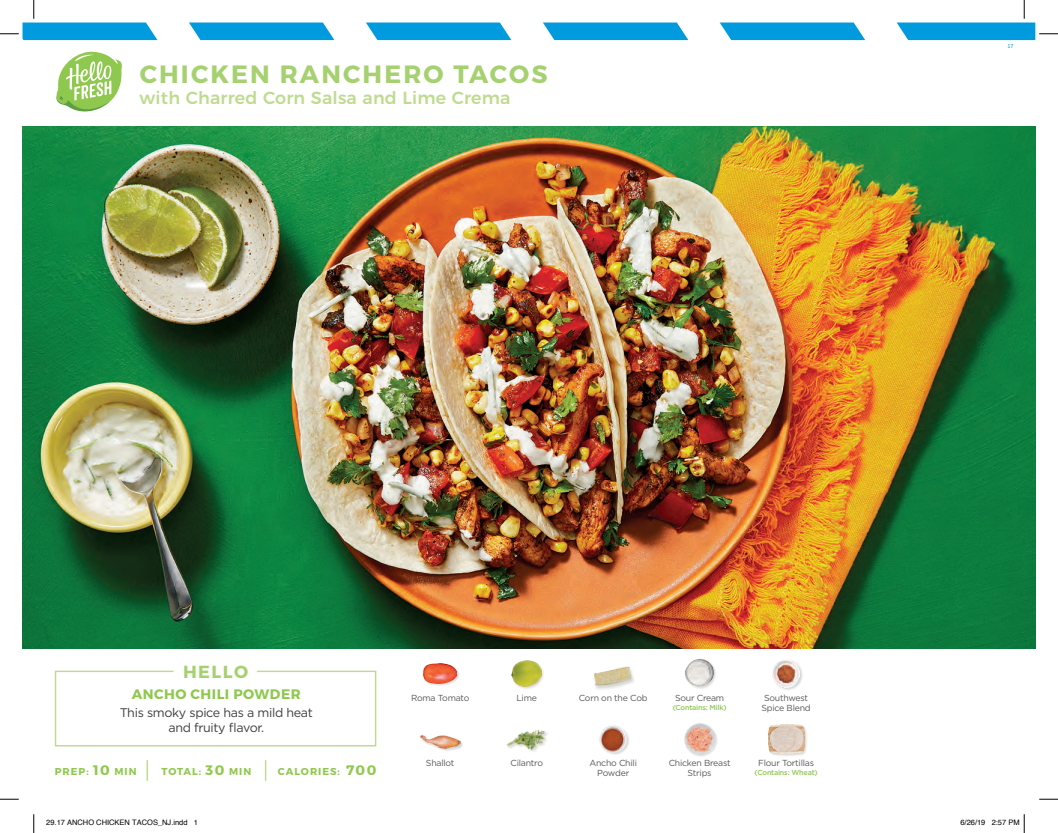
<style>
.page{position:relative;width:1058px;height:833px;background:#fff}
.page>*{position:absolute;margin:0;border:0;box-sizing:border-box;transform-origin:0 0}
.t1{font:700 25px "Montserrat";letter-spacing:.085em;color:#a6d170}
.t2{font:500 17.5px "Montserrat";letter-spacing:.01em;color:#bedb8e}
.t3{font:700 17.5px "Montserrat";letter-spacing:.085em;color:#a6d170}
.t4{font:700 13.75px "Montserrat";letter-spacing:.035em;color:#8fc84e}
.t5{font:12.5px/15px "Gotham";letter-spacing:-.025em;color:#3e3e3f;text-align:center}
.t6{font:700 10px "Montserrat";letter-spacing:.1em;color:#8fc84e}
.t7{font:8.75px/10px "Gotham";letter-spacing:-.025em;color:#57585a;text-align:center}
.t8{font:7.5px "Helvetica";color:#000}
.t9{font:500 7.25px "Gotham";letter-spacing:-.025em;color:#8fc84e}
.t10{font:6.25px "Source Sans Pro";color:#009bde}
.s1{font-size:13.75px}
</style>
<div class="page">
<svg style="left:189px;top:23px;width:145px;height:17px;background:#13a2e0"></svg>
<svg style="left:366px;top:23px;width:145px;height:17px;background:#13a2e0"></svg>
<svg style="left:543px;top:23px;width:145px;height:17px;background:#13a2e0"></svg>
<svg style="left:720px;top:23px;width:145px;height:17px;background:#13a2e0"></svg>
<svg style="left:54px;top:670px;width:323px;height:77px"></svg>
<hr style="left:146px;top:760px;width:2px;height:20px;background:#bedb8e">
<svg style="left:265px;top:760px;width:1px;height:20px"></svg>
<svg style="left:56px;top:51px;width:66px;height:61px"></svg>
<img style="left:23px;top:127px;width:1012px;height:521px">
<div style="left:420px;top:734px;width:44px;height:18px;background:#231f20;opacity:.2"></div>
<img style="left:420px;top:734px;width:41px;height:16px">
<div style="left:423px;top:663px;width:37px;height:24px;background:#231f20;opacity:.2"></div>
<img style="left:424px;top:663px;width:32px;height:20px">
<div style="left:599px;top:724px;width:31px;height:32px;background:#231f20;opacity:.2"></div>
<img style="left:599px;top:725px;width:27px;height:27px">
<img style="left:594px;top:666px;width:40px;height:23px">
<img style="left:506px;top:729px;width:41px;height:23px">
<div style="left:511px;top:660px;width:34px;height:30px;background:#231f20;opacity:.2"></div>
<img style="left:512px;top:661px;width:29px;height:25px">
<div style="left:683px;top:722px;width:36px;height:35px;background:#231f20;opacity:.2"></div>
<img style="left:683px;top:723px;width:33px;height:31px">
<img style="left:685px;top:659px;width:31px;height:30px">
<div style="left:767px;top:723px;width:40px;height:34px;background:#231f20;opacity:.2"></div>
<img style="left:768px;top:724px;width:36px;height:29px">
<div style="left:771px;top:659px;width:32px;height:32px;background:#231f20;opacity:.2"></div>
<img style="left:772px;top:659px;width:28px;height:28px">
<svg style="left:0;top:798px;width:19px;height:2px"></svg>
<svg style="left:1039px;top:798px;width:19px;height:2px"></svg>
<svg style="left:0;top:0;width:157px;height:40px"></svg>
<svg style="left:33px;top:814px;width:2px;height:19px"></svg>
<svg style="left:896px;top:0;width:162px;height:40px"></svg>
<svg style="left:1023px;top:814px;width:2px;height:19px"></svg>
<h1 class="t1" style="left:140px;top:59px;width:409px">CHICKEN RANCHERO TACOS</h1>
<h2 class="t2" style="left:140px;top:84px;width:372px">with Charred Corn Salsa and Lime Crema</h2>
<p class="t10" style="left:1007px;top:42px;width:8px">17</p>
<h2 class="t3" style="left:183px;top:661px;width:67px">HELLO</h2>
<h3 class="t4" style="left:132px;top:686px;width:170px">ANCHO CHILI POWDER</h3>
<h3 class="t5" style="left:120px;top:704px;width:195px">This smoky spice has a mild heat and fruity flavor.</h3>
<p class="t6" style="left:55px;top:765px;width:83px">PREP: <span class="s1">10</span> MIN</p>
<p class="t6" style="left:162px;top:765px;width:91px">TOTAL: <span class="s1">30</span> MIN</p>
<p class="t6" style="left:278px;top:765px;width:100px">CALORIES: <span class="s1">700</span></p>
<p class="t7" style="left:411px;top:693px;width:60px">Roma Tomato</p>
<p class="t7" style="left:579px;top:693px;width:70px">Corn on the Cob</p>
<p class="t7" style="left:675px;top:693px;width:51px">Sour Cream</p>
<p class="t7" style="left:761px;top:693px;width:51px;text-align:left">Southwest<br>Spice Blend</p>
<p class="t7" style="left:516px;top:693px;width:22px">Lime</p>
<p class="t9" style="left:672px;top:702px;width:55px">(Contains: Milk)</p>
<p class="t7" style="left:426px;top:758px;width:30px">Shallot</p>
<p class="t7" style="left:668px;top:758px;width:63px">Chicken Breast<br>Strips</p>
<p class="t7" style="left:510px;top:758px;width:34px">Cilantro</p>
<p class="t7" style="left:758px;top:758px;width:57px">Flour Tortillas</p>
<p class="t7" style="left:589px;top:758px;width:49px">Ancho Chili<br>Powder</p>
<p class="t9" style="left:754px;top:768px;width:64px">(Contains: Wheat)</p>
<p class="t8" style="left:46px;top:817px;width:153px">29.17 ANCHO CHICKEN TACOS_NJ.indd 1</p>
<p class="t8" style="left:960px;top:817px;width:61px">6/26/19 2:57 PM</p>
</div>
